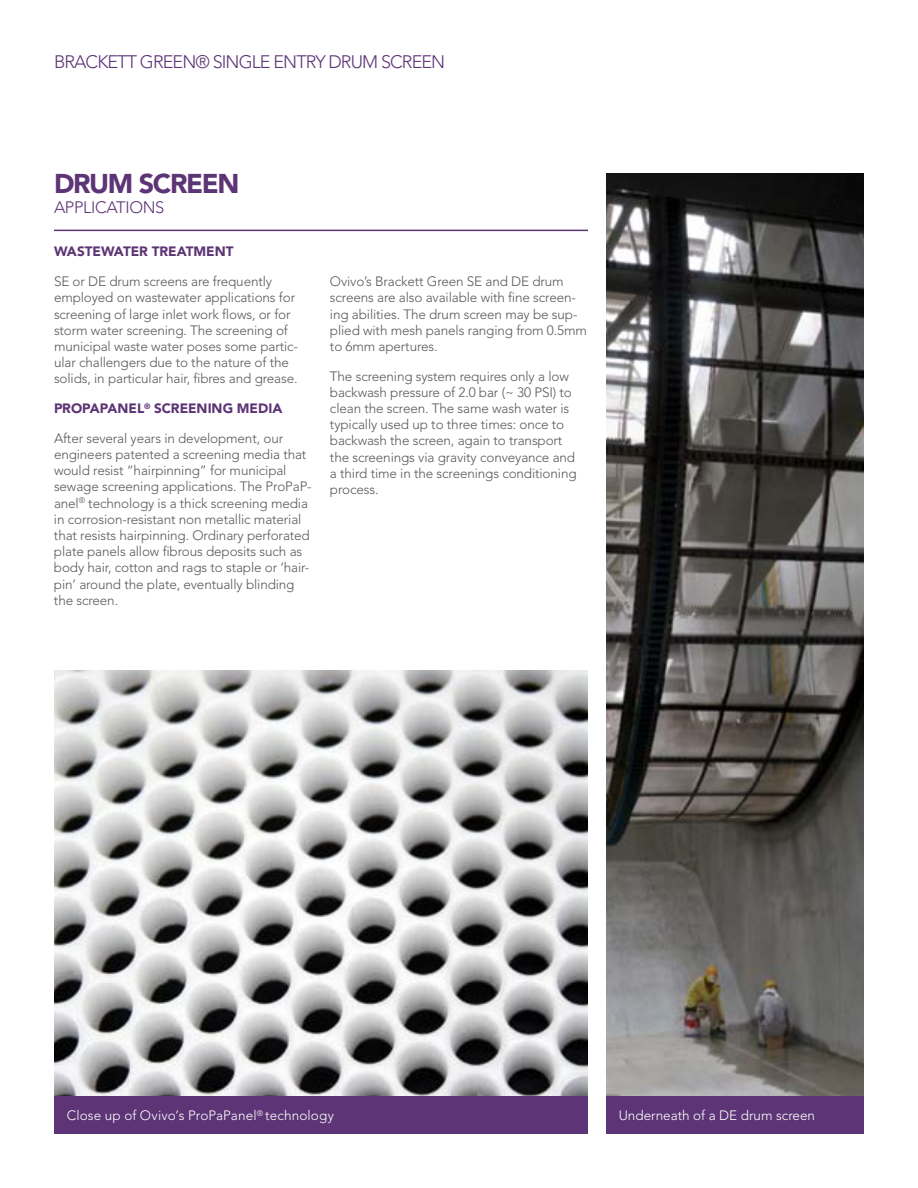
<style>
.page{position:relative;width:918px;height:1188px;background:#fff}
.page>*{position:absolute;margin:0;border:0;box-sizing:border-box;transform-origin:0 0}
.t1{font:900 27px "Avenir LT Std";letter-spacing:-.05em;color:#5d3475}
.t2{font:300 18px "Avenir LT Std";letter-spacing:-.05em;color:#5d3475}
.t3{font:300 16.5px "Avenir LT Std";letter-spacing:-.02em;color:#5d3475}
.t4{font:300 13.5px/16.2px "Avenir LT Std";letter-spacing:-.01em;color:#58595b}
.t5{font:300 13.5px "Avenir LT Std";color:#fff}
.t6{font:900 13.5px "Avenir LT Std";letter-spacing:-.005em;color:#5d3475}
.s1{font-weight:900;color:#5d3475}
</style>
<div class="page">
<img style="left:606px;top:173px;width:258px;height:923px">
<img style="left:54px;top:671px;width:534px;height:425px">
<div style="left:606px;top:1096px;width:258px;height:38px;background:#5d3475"></div>
<div style="left:54px;top:1096px;width:534px;height:38px;background:#5d3475"></div>
<hr style="left:54px;top:230px;width:534px;height:1px;background:#5d3475">
<h2 class="t2" style="left:54px;top:51px;width:393px">BRACKETT GREEN® SINGLE ENTRY DRUM SCREEN</h2>
<h1 class="t1" style="left:54px;top:167px;width:187px">DRUM SCREEN</h1>
<p class="t3" style="left:54px;top:198px;width:112px">APPLICATIONS</p>
<p class="t6" style="left:54px;top:244px;width:181px">WASTEWATER TREATMENT</p>
<p class="t4" style="left:54px;top:273px;width:246px">SE or DE drum screens are frequently employed on wastewater applications for screening of large inlet work flows, or for storm water screening. The screening of municipal waste water poses some partic&shy;ular challengers due to the nature of the solids, in particular hair, fibres and grease.</p>
<p class="t4" style="left:54px;top:394px;width:231px;line-height:29.7px"><span class="s1">PROPAPANEL</span><sup>®</sup> <span class="s1">SCREENING MEDIA<br></span>After several years in development, our</p>
<p class="t4" style="left:54px;top:446px;width:259px">engineers patented a screening media that would resist “hairpinning” for municipal sewage screening applications. The ProPaP&shy;anel<sup>®</sup> technology is a thick screening media in corrosion-resistant non metallic material that resists hairpinning. Ordinary perforated plate panels allow fibrous deposits such as body hair, cotton and rags to staple or ‘hair&shy;pin’ around the plate, eventually blinding the screen.</p>
<p class="t4" style="left:330px;top:273px;width:258px">Ovivo’s Brackett Green SE and DE drum screens are also available with fine screen&shy;ing abilities. The drum screen may be sup&shy;plied with mesh panels ranging from 0.5mm to 6mm apertures.</p>
<p class="t4" style="left:330px;top:368px;width:248px">The screening system requires only a low backwash pressure of 2.0 bar (~ 30 PSI) to clean the screen. The same wash water is typically used up to three times: once to backwash the screen, again to transport the screenings via gravity conveyance and a third time in the screenings conditioning process.</p>
<p class="t5" style="left:67px;top:1108px;width:269px">Close up of Ovivo’s ProPaPanel<sup>®</sup> technology</p>
<p class="t5" style="left:619px;top:1108px;width:198px">Underneath of a DE drum screen</p>
</div>
